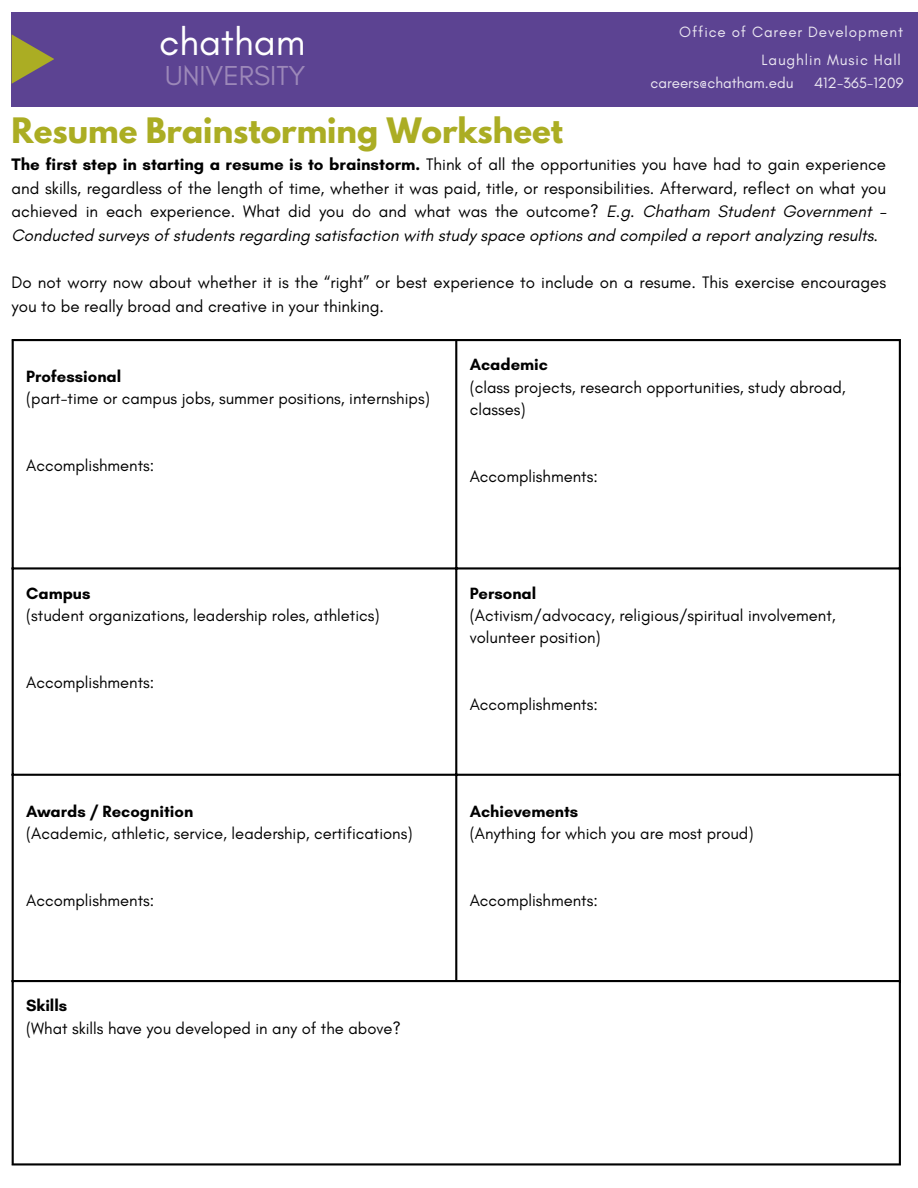
<style>
.page{position:relative;width:918px;height:1188px;background:#fff}
.page>*{position:absolute;margin:0;border:0;box-sizing:border-box;transform-origin:0 0}
.t1{font:38.85px "Glacial Indifference";color:#fff}
.t2{font:700 31.05px "League Spartan";color:#abad23}
.t3{font:27.9px "Glacial Indifference";color:#9c88b9}
.t4{font:16.95px/23.7px "Glacial Indifference";color:#000;text-align:justify}
.t5{font:16.65px/22.2px "Glacial Indifference";color:#000}
.t6{font:700 16.65px "Glacial Indifference";color:#000}
.t7{font:15.15px "Glacial Indifference";letter-spacing:.06em;color:#ece8f2}
.t8{font:15.15px "Glacial Indifference";color:#ece8f2}
.s1{font-weight:700}
.s2{font-style:italic}
</style>
<div class="page">
<hr style="left:12px;top:341px;width:2px;height:822px;background:#000">
<hr style="left:455px;top:341px;width:2px;height:639px;background:#000">
<hr style="left:899px;top:341px;width:2px;height:822px;background:#000">
<hr style="left:12px;top:339px;width:889px;height:2px;background:#000">
<hr style="left:12px;top:567px;width:889px;height:3px;background:#000">
<hr style="left:12px;top:774px;width:889px;height:2px;background:#000">
<hr style="left:12px;top:980px;width:889px;height:2px;background:#000">
<hr style="left:12px;top:1163px;width:889px;height:3px;background:#000">
<div style="left:12px;top:12px;width:906px;height:94px;background:#5c4392"></div>
<svg style="left:12px;top:34px;width:42px;height:50px"></svg>
<p class="t1" style="left:159px;top:18px;width:148px">chatham</p>
<p class="t7" style="left:679px;top:22px;width:225px">Office of Career Development</p>
<p class="t7" style="left:761px;top:50px;width:141px">Laughlin Music Hall</p>
<p class="t8" style="left:650px;top:74px;width:145px">careers@chatham.edu</p>
<p class="t8" style="left:814px;top:74px;width:91px">412-365-1209</p>
<p class="t7" style="left:628px;top:24px;width:225px">Office of Career Development</p>
<p class="t3" style="left:165px;top:58px;width:142px">UNIVERSITY</p>
<p class="t2" style="left:12px;top:115px;width:553px">Resume Brainstorming Worksheet</p>
<p class="t4" style="left:12px;top:152px;width:876px"><span class="s1">The first step in starting a resume is to brainstorm.</span> Think of all the opportunities you have had to gain experience and skills, regardless of the length of time, whether it was paid, title, or responsibilities. Afterward, reflect on what you achieved in each experience. What did you do and what was the outcome? <span class="s2">E.g. Chatham Student Government – Conducted surveys of students regarding satisfaction with study space options and compiled a report analyzing results.</span></p>
<p class="t4" style="left:12px;top:270px;width:876px">Do not worry now about whether it is the “right” or best experience to include on a resume. This exercise encourages you to be really broad and creative in your thinking.</p>
<p class="t6" style="left:26px;top:366px;width:97px">Professional</p>
<p class="t5" style="left:26px;top:387px;width:405px">(part-time or campus jobs, summer positions, internships)</p>
<p class="t5" style="left:26px;top:454px;width:130px">Accomplishments:</p>
<p class="t6" style="left:26px;top:583px;width:66px">Campus</p>
<p class="t5" style="left:26px;top:604px;width:355px">(student organizations, leadership roles, athletics)</p>
<p class="t5" style="left:26px;top:671px;width:130px">Accomplishments:</p>
<p class="t6" style="left:26px;top:801px;width:169px">Awards / Recognition</p>
<p class="t5" style="left:26px;top:822px;width:388px">(Academic, athletic, service, leadership, certifications)</p>
<p class="t5" style="left:26px;top:889px;width:130px">Accomplishments:</p>
<p class="t6" style="left:26px;top:996px;width:43px">Skills</p>
<p class="t5" style="left:26px;top:1017px;width:376px">(What skills have you developed in any of the above?</p>
<p class="t6" style="left:470px;top:355px;width:80px">Academic</p>
<p class="t5" style="left:470px;top:376px;width:378px">(class projects, research opportunities, study abroad, classes)</p>
<p class="t5" style="left:470px;top:465px;width:130px">Accomplishments:</p>
<p class="t6" style="left:470px;top:583px;width:68px">Personal</p>
<p class="t5" style="left:470px;top:604px;width:367px">(Activism/advocacy, religious/spiritual involvement, volunteer position)</p>
<p class="t5" style="left:470px;top:693px;width:130px">Accomplishments:</p>
<p class="t6" style="left:470px;top:801px;width:110px">Achievements</p>
<p class="t5" style="left:470px;top:822px;width:285px">(Anything for which you are most proud)</p>
<p class="t5" style="left:470px;top:889px;width:130px">Accomplishments:</p>
</div>
